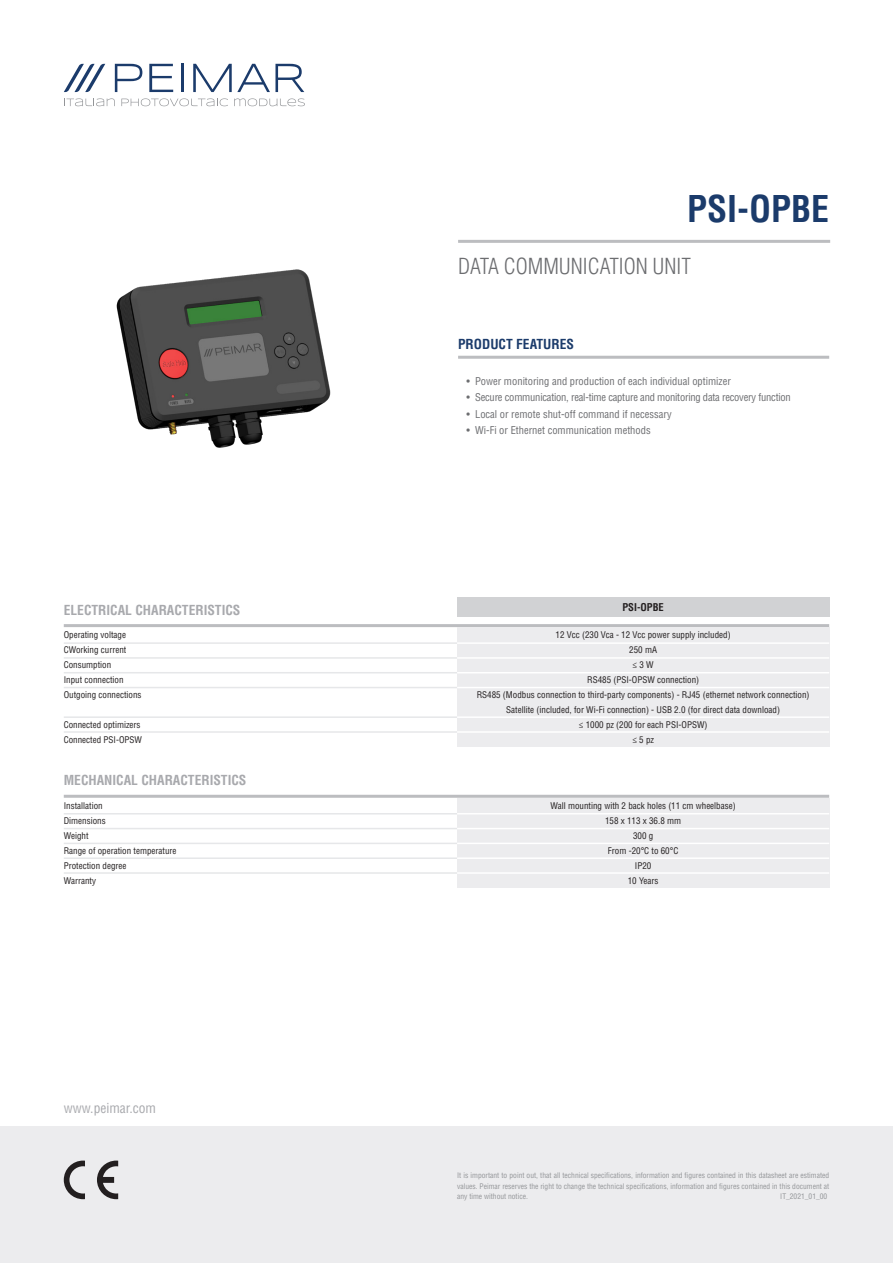
<style>
.page{position:relative;width:893px;height:1263px;background:#fff}
.page>*{position:absolute;margin:0;border:0;box-sizing:border-box;transform-origin:0 0}
.t1{font:700 condensed 36px "Helvetica LT Std";color:#1b3b6b}
.t2{font:300 condensed 21.6px "Helvetica LT Std";color:#6c6d70}
.t3{font:700 condensed 13.5px "Helvetica LT Std";color:#a8a9ad}
.t4{font:700 condensed 13.5px "Helvetica LT Std";color:#1b3b6b}
.t5{font:condensed 13.5px "Helvetica LT Std";color:#a8a9ad}
.t6{font:condensed 10.5px "Helvetica LT Std";color:#6c6d70}
.t7{font:condensed 10.5px "Helvetica LT Std";letter-spacing:-.02em;color:#6c6d70}
.t8{font:700 condensed 10.5px "Helvetica LT Std";color:#231f20}
.t9{font:condensed 9px "Helvetica LT Std";color:#231f20}
.t10{font:condensed 7.5px/10.5px "Helvetica LT Std";color:#939598;text-align:justify}
</style>
<div class="page">
<div style="left:0;top:1126px;width:893px;height:137px;background:#ececee"></div>
<svg style="left:115px;top:64px;width:27px;height:28px"></svg>
<svg style="left:149px;top:64px;width:24px;height:28px"></svg>
<hr style="left:181px;top:64px;width:3px;height:28px;background:#1b3b6b">
<svg style="left:193px;top:64px;width:111px;height:28px"></svg>
<svg style="left:64px;top:64px;width:41px;height:28px"></svg>
<svg style="left:64px;top:98px;width:51px;height:8px"></svg>
<svg style="left:121px;top:98px;width:107px;height:8px"></svg>
<svg style="left:234px;top:98px;width:71px;height:8px"></svg>
<hr style="left:458px;top:240px;width:372px;height:3px;background:#bcbdc0">
<svg style="left:64px;top:1160px;width:21px;height:39px"></svg>
<svg style="left:97px;top:1160px;width:21px;height:39px"></svg>
<img style="left:116px;top:269px;width:215px;height:179px">
<hr style="left:64px;top:642px;width:393px;height:2px;background:#e6e7e9">
<hr style="left:64px;top:624px;width:765px;height:3px;background:#bcbdc0">
<div style="left:457px;top:597px;width:372px;height:20px;background:#d1d2d4"></div>
<div style="left:457px;top:627px;width:372px;height:120px;background:#ececee"></div>
<hr style="left:457px;top:642px;width:372px;height:2px;background:#fff">
<hr style="left:64px;top:657px;width:393px;height:2px;background:#e6e7e9">
<hr style="left:457px;top:657px;width:372px;height:2px;background:#fff">
<hr style="left:64px;top:672px;width:393px;height:1px;background:#e6e7e9">
<hr style="left:457px;top:672px;width:372px;height:1px;background:#fff">
<hr style="left:64px;top:687px;width:393px;height:1px;background:#e6e7e9">
<hr style="left:457px;top:687px;width:372px;height:1px;background:#fff">
<hr style="left:64px;top:716px;width:393px;height:2px;background:#e6e7e9">
<hr style="left:457px;top:716px;width:372px;height:2px;background:#fff">
<hr style="left:64px;top:731px;width:393px;height:2px;background:#e6e7e9">
<hr style="left:457px;top:731px;width:372px;height:2px;background:#fff">
<hr style="left:64px;top:843px;width:393px;height:1px;background:#e6e7e9">
<hr style="left:64px;top:813px;width:393px;height:1px;background:#e6e7e9">
<hr style="left:64px;top:828px;width:393px;height:1px;background:#e6e7e9">
<hr style="left:64px;top:795px;width:765px;height:3px;background:#bcbdc0">
<div style="left:457px;top:798px;width:372px;height:90px;background:#ececee"></div>
<hr style="left:457px;top:843px;width:372px;height:1px;background:#fff">
<hr style="left:457px;top:813px;width:372px;height:1px;background:#fff">
<hr style="left:457px;top:828px;width:372px;height:1px;background:#fff">
<hr style="left:64px;top:872px;width:393px;height:2px;background:#e6e7e9">
<hr style="left:64px;top:857px;width:393px;height:2px;background:#e6e7e9">
<hr style="left:457px;top:872px;width:372px;height:2px;background:#fff">
<hr style="left:457px;top:857px;width:372px;height:2px;background:#fff">
<hr style="left:458px;top:356px;width:371px;height:3px;background:#bcbdc0">
<p class="t1" style="left:687px;top:187px;width:144px">PSI-OPBE</p>
<p class="t2" style="left:458px;top:253px;width:234px">DATA COMMUNICATION UNIT</p>
<p class="t4" style="left:458px;top:336px;width:117px">PRODUCT FEATURES</p>
<p class="t6" style="left:467px;top:374px;width:266px">• Power monitoring and production of each individual optimizer</p>
<p class="t7" style="left:467px;top:391px;width:326px">• Secure communication, real-time capture and monitoring data recovery function</p>
<p class="t6" style="left:467px;top:407px;width:207px">• Local or remote shut-off command if necessary</p>
<p class="t6" style="left:467px;top:424px;width:186px">• Wi-Fi or Ethernet communication methods</p>
<p class="t3" style="left:64px;top:601px;width:178px">ELECTRICAL CHARACTERISTICS</p>
<p class="t8" style="left:622px;top:600px;width:43px">PSI-OPBE</p>
<p class="t9" style="left:556px;top:629px;width:177px">12 Vcc (230 Vca - 12 Vcc power supply included)</p>
<p class="t9" style="left:629px;top:644px;width:29px">250 mA</p>
<p class="t9" style="left:633px;top:659px;width:23px">≤ 3 W</p>
<p class="t9" style="left:587px;top:674px;width:113px">RS485 (PSI-OPSW connection)</p>
<p class="t9" style="left:477px;top:689px;width:334px">RS485 (Modbus connection to third-party components) - RJ45 (ethernet network connection)</p>
<p class="t9" style="left:506px;top:704px;width:275px">Satellite (included, for Wi-Fi connection) - USB 2.0 (for direct data download)</p>
<p class="t9" style="left:579px;top:719px;width:130px">≤ 1000 pz (200 for each PSI-OPSW)</p>
<p class="t9" style="left:632px;top:734px;width:23px">≤ 5 pz</p>
<p class="t9" style="left:64px;top:629px;width:64px">Operating voltage</p>
<p class="t9" style="left:64px;top:644px;width:64px">CWorking current</p>
<p class="t9" style="left:64px;top:659px;width:49px">Consumption</p>
<p class="t9" style="left:64px;top:674px;width:61px">Input connection</p>
<p class="t9" style="left:64px;top:689px;width:79px">Outgoing connections</p>
<p class="t9" style="left:64px;top:719px;width:78px">Connected optimizers</p>
<p class="t9" style="left:64px;top:734px;width:80px">Connected PSI-OPSW</p>
<p class="t3" style="left:64px;top:772px;width:184px">MECHANICAL CHARACTERISTICS</p>
<p class="t9" style="left:64px;top:800px;width:40px">Installation</p>
<p class="t9" style="left:64px;top:815px;width:43px">Dimensions</p>
<p class="t9" style="left:64px;top:830px;width:26px">Weight</p>
<p class="t9" style="left:64px;top:845px;width:114px">Range of operation temperature</p>
<p class="t9" style="left:64px;top:860px;width:64px">Protection degree</p>
<p class="t9" style="left:64px;top:875px;width:34px">Warranty</p>
<p class="t5" style="left:64px;top:1100px;width:94px">www.peimar.com</p>
<p class="t9" style="left:550px;top:800px;width:187px">Wall mounting with 2 back holes (11 cm wheelbase)</p>
<p class="t9" style="left:605px;top:815px;width:77px">158 x 113 x 36.8 mm</p>
<p class="t9" style="left:633px;top:830px;width:22px">300 g</p>
<p class="t9" style="left:608px;top:845px;width:72px">From -20°C to 60°C</p>
<p class="t9" style="left:635px;top:860px;width:18px">IP20</p>
<p class="t9" style="left:628px;top:875px;width:32px">10 Years</p>
<p class="t10" style="left:457px;top:1170px;width:374px">It is important to point out, that all technical specifications, information and figures contained in this datasheet are estimated values. Peimar reserves the right to change the technical specifications, information and figures contained in this document at any time without notice.</p>
<p class="t10" style="left:780px;top:1191px;width:49px">IT_2021_01_00</p>
</div>
